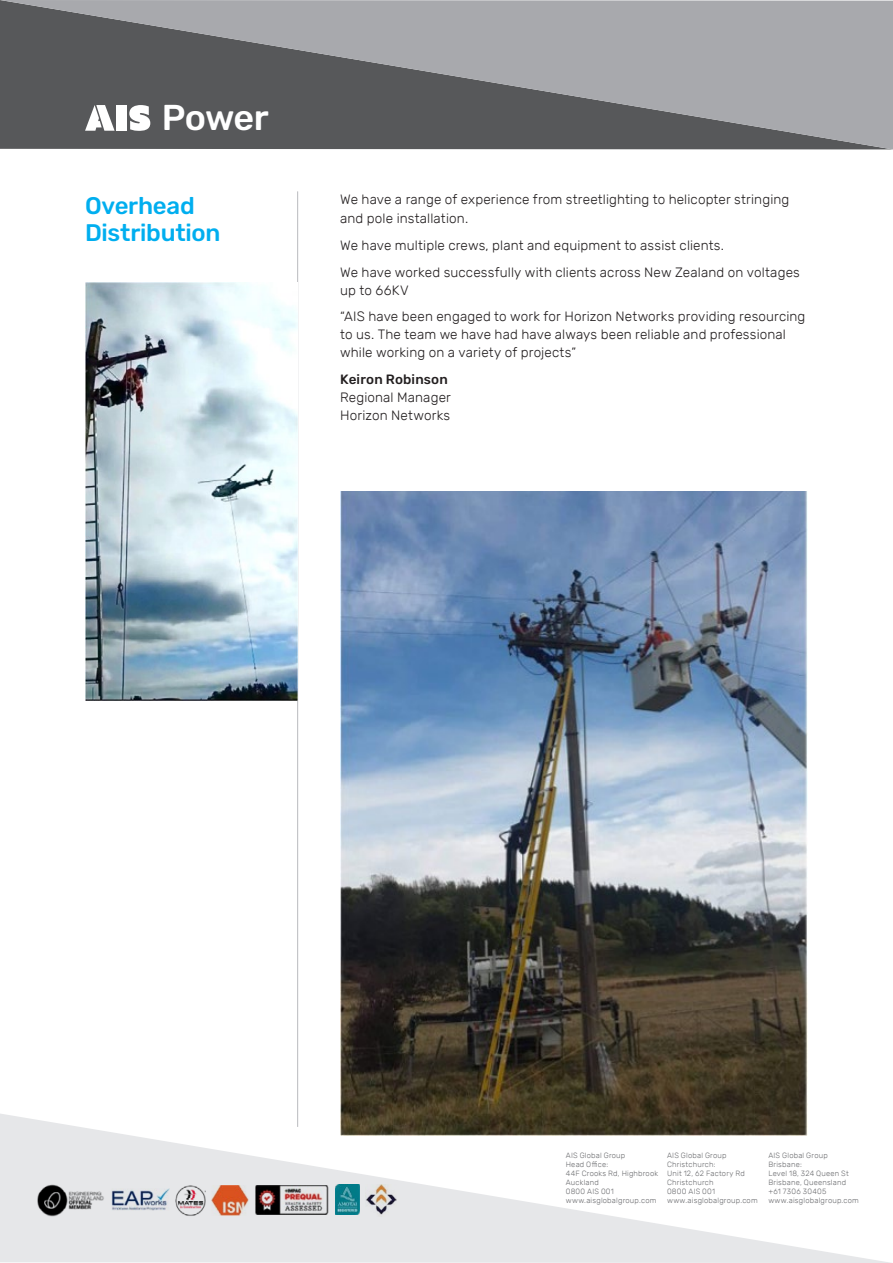
<style>
.page{position:relative;width:893px;height:1263px;background:#fff}
.page>*{position:absolute;margin:0;border:0;box-sizing:border-box;transform-origin:0 0}
.t1{font:500 35.85px "Rubik";letter-spacing:-.02em;color:#fff}
.A_Head{font:500 24px/27px "Rubik";letter-spacing:-.01em;color:#00aeef}
.List{font:300 13.5px/18px "Rubik";letter-spacing:.01em;color:#231f20}
.List-2{font:500 13.5px "Rubik";letter-spacing:.01em;color:#231f20}
.t2{font:300 7.65px/9px "Rubik";letter-spacing:.025em;color:#6c6d70}
</style>
<div class="page">
<svg style="left:0;top:1113px;width:891px;height:150px;fill:#ecedee"></svg>
<svg style="left:0;top:0;width:893px;height:149px;background:#818285"></svg>
<img style="left:111px;top:1188px;width:58px;height:23px">
<img style="left:175px;top:1185px;width:30px;height:31px">
<img style="left:212px;top:1185px;width:37px;height:31px">
<img style="left:255px;top:1185px;width:74px;height:30px">
<img style="left:335px;top:1185px;width:25px;height:30px">
<img style="left:366px;top:1184px;width:30px;height:33px">
<img style="left:38px;top:1184px;width:67px;height:32px">
<hr style="left:297px;top:191px;width:1px;height:936px;background:#a8a9ad">
<img style="left:340px;top:491px;width:468px;height:644px">
<img style="left:85px;top:282px;width:213px;height:418px">
<h1 class="t1" style="left:162px;top:97px;width:108px">Power</h1>
<p class="A_Head" style="left:85px;top:193px;width:137px">Overhead<br>Distribution</p>
<p class="List" style="left:340px;top:190px;width:451px;line-height:19.5px">We have a range of experience from streetlighting to helicopter stringing and pole installation.</p>
<p class="List" style="left:340px;top:237px;width:385px">We have multiple crews, plant and equipment to assist clients.</p>
<p class="List" style="left:340px;top:263px;width:461px">We have worked successfully with clients across New Zealand on voltages up to 66KV</p>
<p class="List" style="left:340px;top:308px;width:467px">“AIS have been engaged to work for Horizon Networks providing resourcing to us. The team we have had have always been reliable and professional while working on a variety of projects”</p>
<p class="List-2" style="left:340px;top:371px;width:109px">Keiron Robinson</p>
<p class="List" style="left:340px;top:388px;width:112px">Regional Manager</p>
<p class="List" style="left:340px;top:406px;width:111px">Horizon Networks</p>
<p class="t2" style="left:566px;top:1150px;width:94px">AIS Global Group<br>Head Office:<br>44F Crooks Rd, Highbrook<br>Auckland<br>0800 AIS 001 www.aisglobalgroup.com</p>
<p class="t2" style="left:667px;top:1150px;width:92px">AIS Global Group<br>Christchurch:<br>Unit 12, 62 Factory Rd<br>Christchurch<br>0800 AIS 001 www.aisglobalgroup.com</p>
<p class="t2" style="left:768px;top:1150px;width:92px">AIS Global Group<br>Brisbane:<br>Level 18, 324 Queen St<br>Brisbane, Queensland +61 7306 30405 www.aisglobalgroup.com</p>
</div>
